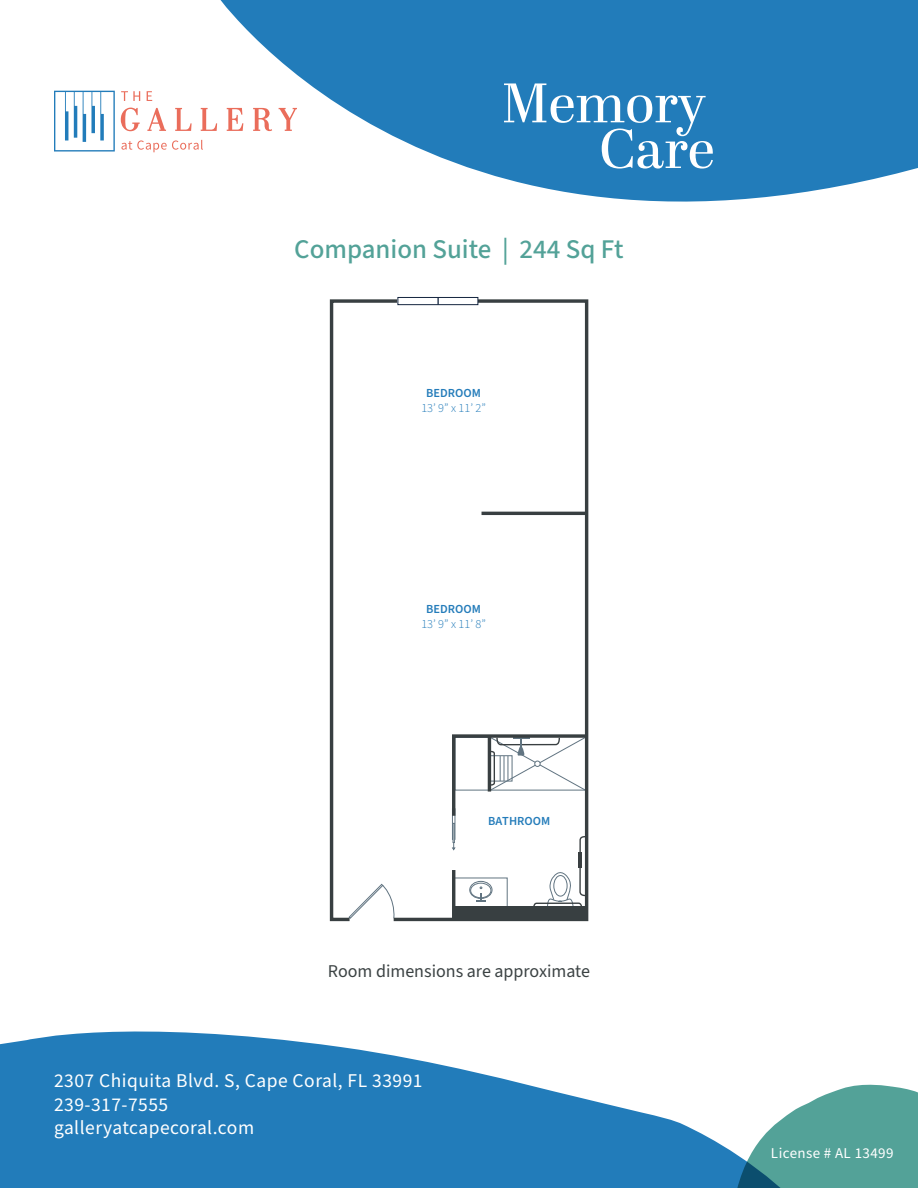
<style>
.page{position:relative;width:918px;height:1188px;background:#fff}
.page>*{position:absolute;margin:0;border:0;box-sizing:border-box;transform-origin:0 0}
.t1{font:55.5px "Abril Display";color:#fff}
.t2{font:500 27px "Source Sans 3";color:#53a298}
.t3{font:19.5px "Source Sans Variable";letter-spacing:.025em;color:#fff}
.t4{font:18px "Source Sans 3";color:#3b4243}
.t5{font:15px "Source Sans Variable";letter-spacing:.025em;color:#fff}
.t6{font:300 12.3px/14.7px "Source Sans 3";color:#247cba;text-align:center}
.t7{font:600 12.3px "Source Sans 3";color:#247cba}
.s1{font-weight:600}
</style>
<div class="page">
<svg style="left:217px;top:0;width:701px;height:309px;fill:#227cba"></svg>
<svg style="left:795px;top:1084px;width:123px;height:104px;background:#5fa89f"></svg>
<svg style="left:0;top:1031px;width:795px;height:157px;fill:#227cba"></svg>
<svg style="left:121px;top:140px;width:82px;height:12px"></svg>
<svg style="left:121px;top:91px;width:19px;height:10px"></svg>
<svg style="left:147px;top:91px;width:5px;height:10px"></svg>
<svg style="left:121px;top:108px;width:19px;height:23px"></svg>
<svg style="left:147px;top:108px;width:19px;height:23px"></svg>
<svg style="left:175px;top:108px;width:17px;height:23px"></svg>
<svg style="left:201px;top:108px;width:16px;height:23px"></svg>
<svg style="left:227px;top:108px;width:16px;height:23px"></svg>
<svg style="left:253px;top:108px;width:19px;height:23px"></svg>
<svg style="left:279px;top:108px;width:18px;height:23px"></svg>
<svg style="left:54px;top:91px;width:61px;height:61px"></svg>
<svg style="left:330px;top:298px;width:258px;height:623px"></svg>
<svg style="left:450px;top:733px;width:138px;height:177px"></svg>
<hr style="left:452px;top:870px;width:3px;height:50px;background:#383f41">
<div style="left:454px;top:907px;width:133px;height:13px;background:#383f41"></div>
<div style="left:398px;top:297px;width:80px;height:8px;background:#fff"></div>
<div style="left:398px;top:297px;width:80px;height:8px;border:1px solid #14253f"></div>
<svg style="left:437px;top:297px;width:2px;height:8px"></svg>
<p class="t1" style="left:502px;top:65px;width:206px">Memory</p>
<p class="t1" style="left:600px;top:110px;width:117px">Care</p>
<p class="t2" style="left:294px;top:232px;width:331px">Companion Suite | 244 Sq Ft</p>
<p class="t6" style="left:421px;top:386px;width:66px"><span class="s1">BEDROOM<br></span>13’ 9” x 11’ 2”</p>
<p class="t6" style="left:421px;top:602px;width:66px"><span class="s1">BEDROOM<br></span>13’ 9” x 11’ 8”</p>
<p class="t7" style="left:488px;top:813px;width:64px">BATHROOM</p>
<p class="t4" style="left:328px;top:960px;width:264px">Room dimensions are approximate</p>
<p class="t3" style="left:54px;top:1069px;width:370px">2307 Chiquita Blvd. S, Cape Coral, FL 33991</p>
<p class="t3" style="left:54px;top:1092px;width:116px">239-317-7555</p>
<p class="t3" style="left:54px;top:1116px;width:202px">galleryatcapecoral.com</p>
<p class="t5" style="left:771px;top:1144px;width:124px">License # AL 13499</p>
</div>
